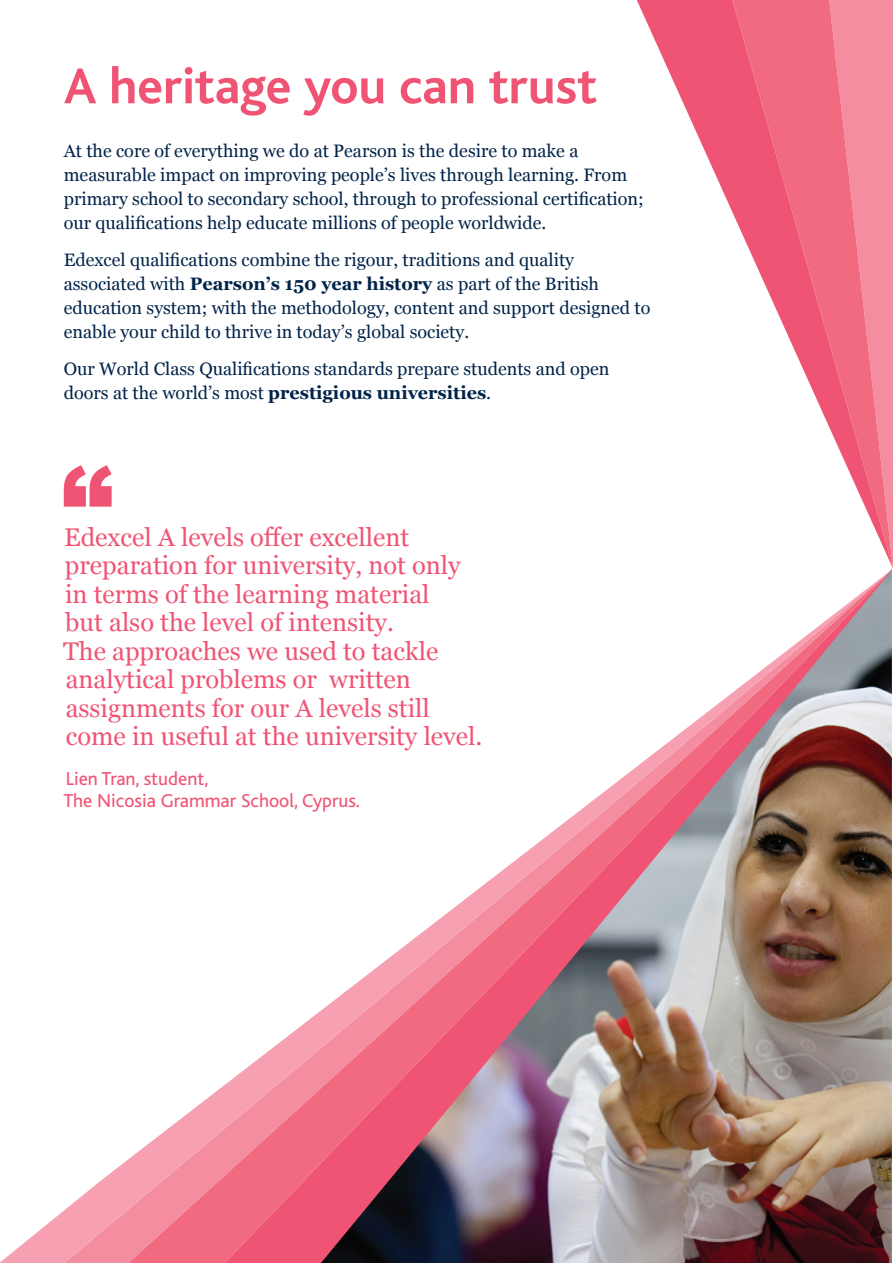
<style>
.page{position:relative;width:893px;height:1263px;background:#fff}
.page>*{position:absolute;margin:0;border:0;box-sizing:border-box;transform-origin:0 0}
.t1{font:700 52.5px "Bliss";letter-spacing:-.005em;color:#f05474}
.t2{font:25.5px/28.5px "Georgia";color:#f05474}
.t3{font:19.5px/22.5px "Bliss";color:#f05474}
.t4{font:18px/24px "Georgia";color:#002349}
.s1{font-weight:700}
</style>
<div class="page">
<svg style="left:64px;top:465px;width:48px;height:42px"></svg>
<img style="left:0;top:569px;width:893px;height:694px">
<svg style="left:637px;top:0;width:256px;height:569px"></svg>
<h1 class="t1" style="left:64px;top:59px;width:535px">A heritage you can trust</h1>
<p class="t4" style="left:64px;top:138px;width:582px">At the core of everything we do at Pearson is the desire to make a measurable impact on improving people’s lives through learning. From primary school to secondary school, through to professional certification; our qualifications help educate millions of people worldwide.</p>
<p class="t4" style="left:64px;top:247px;width:588px">Edexcel qualifications combine the rigour, traditions and quality associated with <span class="s1">Pearson’s 150 year history</span> as part of the British education system; with the methodology, content and support designed to enable your child to thrive in today’s global society.</p>
<p class="t4" style="left:64px;top:356px;width:547px">Our World Class Qualifications standards prepare students and open doors at the world’s most <span class="s1">prestigious universities</span>.</p>
<p class="t2" style="left:63px;top:521px;width:421px">Edexcel A levels offer excellent preparation for university, not only in terms of the learning material<br>but also the level of intensity.<br>The approaches we used to tackle analytical problems or written assignments for our A levels still come in useful at the university level.</p>
<p class="t3" style="left:63px;top:767px;width:298px">Lien Tran, student,<br>The Nicosia Grammar School, Cyprus.</p>
</div>
